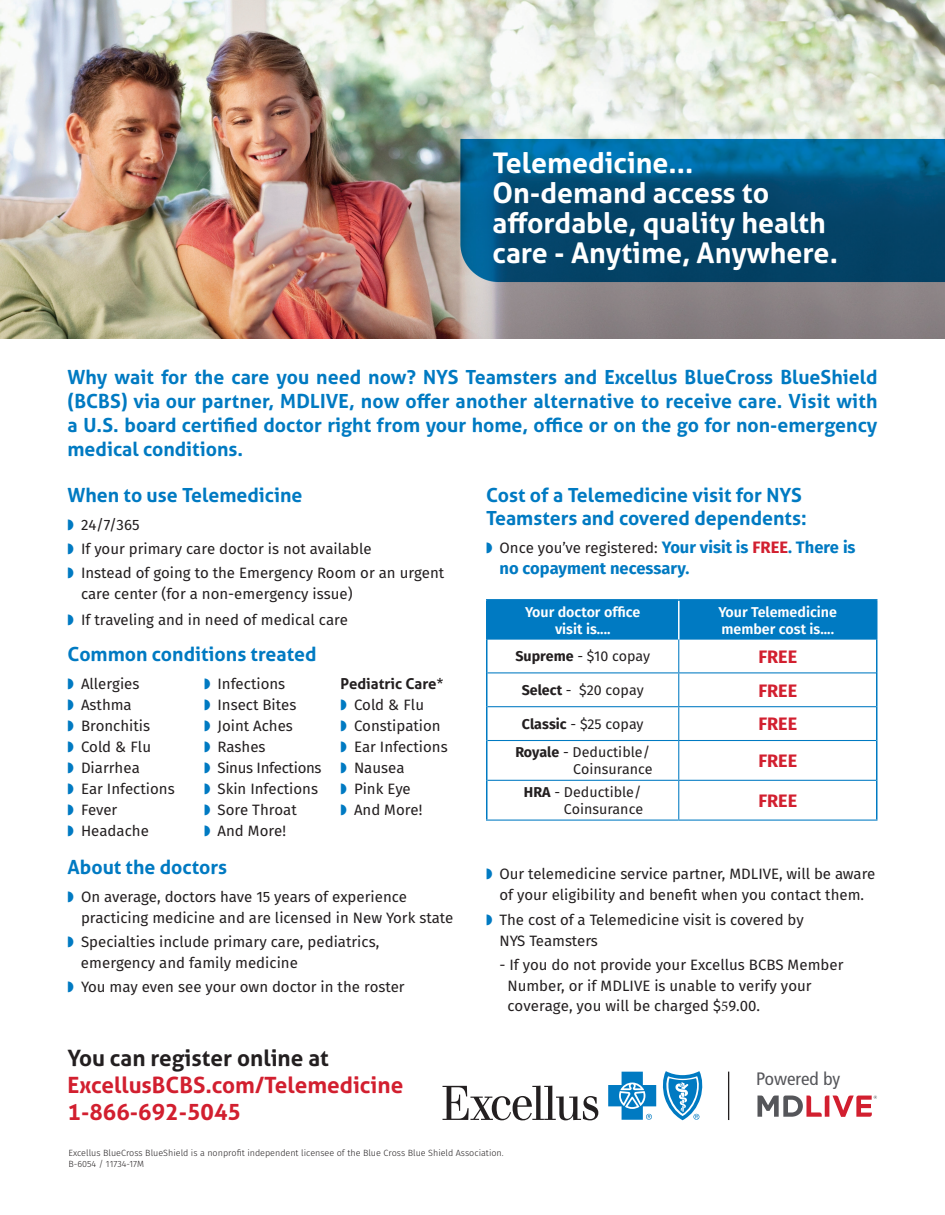
<style>
.page{position:relative;width:945px;height:1215px;background:#fff}
.page>*{position:absolute;margin:0;border:0;box-sizing:border-box;transform-origin:0 0}
.t1{font:700 28.5px/30px "Aller Typo";color:#fff}
.t2{font:700 22.5px/27px "Aller Typo";color:#d21f2f}
.t3{font:700 22.5px "Aller Typo";color:#231f20}
.t4{font:700 19.5px/24px "Aller Typo";color:#007ac2;text-align:justify}
.t5{font:700 18px "Fira Sans";color:#d21f2f}
.t6{font:condensed 18px "Frutiger";color:#55565a;scale:1.06 1}
.t7{font:700 16.5px "Fira Sans";color:#007ac2}
.t8{font:15px/21px "Fira Sans";color:#231f20}
.t9{font:700 15px "Aller Typo";color:#231f20}
.t10{font:14.25px/17.1px "Fira Sans";color:#231f20;text-align:right}
.t11{font:600 14.25px/17.1px "Fira Sans";color:#fff;text-align:center}
.t12{font:300 9px/10.8px "Fira Sans";color:#231f20}
.s1{font-family:"Fira Sans";font-weight:400}
.s2{font-weight:700;font-size:16.5px;color:#007ac2}
.s3{font-weight:700;font-size:16.5px;color:#d21f2f}
.s4{font-weight:700}
.s5{font-family:"Minion Pro"}
</style>
<div class="page">
<img style="left:0;top:0;width:945px;height:339px">
<hr style="left:728px;top:1072px;width:1px;height:48px;background:#231f20">
<svg style="left:443px;top:1086px;width:155px;height:34px"></svg>
<svg style="left:608px;top:1072px;width:48px;height:48px"></svg>
<svg style="left:662px;top:1071px;width:41px;height:49px"></svg>
<svg style="left:758px;top:1096px;width:119px;height:21px"></svg>
<div style="left:488px;top:601px;width:388px;height:39px;background:#007ac2"></div>
<hr style="left:678px;top:601px;width:2px;height:39px;background:#fff">
<hr style="left:486px;top:640px;width:2px;height:33px;background:#007ac2">
<hr style="left:876px;top:640px;width:2px;height:33px;background:#007ac2">
<hr style="left:486px;top:673px;width:2px;height:34px;background:#007ac2">
<hr style="left:876px;top:673px;width:2px;height:34px;background:#007ac2">
<hr style="left:486px;top:707px;width:2px;height:34px;background:#007ac2">
<hr style="left:876px;top:707px;width:2px;height:34px;background:#007ac2">
<hr style="left:486px;top:741px;width:2px;height:39px;background:#007ac2">
<hr style="left:876px;top:741px;width:2px;height:39px;background:#007ac2">
<hr style="left:486px;top:780px;width:2px;height:40px;background:#007ac2">
<hr style="left:876px;top:780px;width:2px;height:40px;background:#007ac2">
<hr style="left:678px;top:640px;width:1px;height:32px;background:#007ac2">
<hr style="left:678px;top:673px;width:1px;height:33px;background:#007ac2">
<hr style="left:678px;top:707px;width:1px;height:33px;background:#007ac2">
<hr style="left:678px;top:741px;width:1px;height:39px;background:#007ac2">
<hr style="left:678px;top:781px;width:1px;height:39px;background:#007ac2">
<hr style="left:486px;top:599px;width:193px;height:2px;background:#007ac2">
<hr style="left:486px;top:601px;width:2px;height:39px;background:#007ac2">
<hr style="left:679px;top:599px;width:198px;height:2px;background:#007ac2">
<hr style="left:876px;top:601px;width:2px;height:39px;background:#007ac2">
<hr style="left:488px;top:672px;width:191px;height:1px;background:#007ac2">
<hr style="left:679px;top:672px;width:197px;height:1px;background:#007ac2">
<hr style="left:488px;top:706px;width:191px;height:1px;background:#007ac2">
<hr style="left:679px;top:706px;width:197px;height:1px;background:#007ac2">
<hr style="left:488px;top:740px;width:191px;height:1px;background:#007ac2">
<hr style="left:679px;top:740px;width:197px;height:1px;background:#007ac2">
<hr style="left:488px;top:780px;width:191px;height:1px;background:#007ac2">
<hr style="left:679px;top:780px;width:197px;height:1px;background:#007ac2">
<hr style="left:486px;top:820px;width:193px;height:1px;background:#007ac2">
<hr style="left:679px;top:820px;width:198px;height:1px;background:#007ac2">
<h1 class="t1" style="left:492px;top:147px;width:347px">Telemedicine...<br>On-demand access to affordable, quality health care - Anytime, Anywhere.</h1>
<p class="t4" style="left:68px;top:365px;width:812px">Why wait for the care you need now? NYS Teamsters and Excellus BlueCross BlueShield (BCBS) via our partner, MDLIVE, now offer another alternative to receive care. Visit with a U.S. board certified doctor right from your home, office or on the go for non-emergency medical conditions.</p>
<h3 class="t4" style="left:68px;top:483px;width:237px">When to use Telemedicine</h3>
<p class="t8" style="left:81px;top:512px;width:365px;line-height:24.3px">24/7/365<br>If your primary care doctor is not available<br>Instead of going to the Emergency Room or an urgent</p>
<p class="t8" style="left:81px;top:581px;width:273px;line-height:25.8px">care center (for a non-emergency issue)<br>If traveling and in need of medical care</p>
<h3 class="t4" style="left:68px;top:642px;width:251px">Common conditions treated</h3>
<p class="t8" style="left:81px;top:673px;width:95px">Allergies<br>Asthma<br>Bronchitis<br>Cold &amp; Flu<br>Diarrhea<br>Ear Infections<br>Fever<br>Headache</p>
<p class="t8" style="left:218px;top:673px;width:106px">Infections<br>Insect Bites<br>Joint Aches<br>Rashes<br>Sinus Infections<br>Skin Infections<br>Sore Throat<br>And More!</p>
<p class="t9" style="left:341px;top:674px;width:104px">Pediatric Care<span class="s1">*</span></p>
<p class="t8" style="left:354px;top:694px;width:95px">Cold &amp; Flu<br>Constipation<br>Ear Infections<br>Nausea<br>Pink Eye<br>And More!</p>
<h3 class="t4" style="left:68px;top:855px;width:161px">About the doctors</h3>
<p class="t8" style="left:81px;top:886px;width:374px">On average, doctors have 15 years of experience practicing medicine and are licensed in New York state</p>
<p class="t8" style="left:81px;top:931px;width:300px">Specialties include primary care, pediatrics, emergency and family medicine</p>
<p class="t8" style="left:81px;top:976px;width:325px">You may even see your own doctor in the roster</p>
<h2 class="t3" style="left:68px;top:1044px;width:263px">You can register online at</h2>
<h2 class="t2" style="left:68px;top:1071px;width:337px">ExcellusBCBS.com/Telemedicine<br>1-866-692-5045</h2>
<h3 class="t4" style="left:486px;top:483px;width:322px;line-height:23.4px">Cost of a Telemedicine visit for NYS<br>Teamsters and covered dependents:</h3>
<p class="t8" style="left:500px;top:537px;width:358px">Once you’ve registered: <span class="s2">Your visit is</span> <span class="s3">FREE</span><span class="s2">. There is</span></p>
<p class="t7" style="left:499px;top:557px;width:191px">no copayment necessary.</p>
<p class="t11" style="left:525px;top:603px;width:117px">Your doctor office visit is....</p>
<p class="t11" style="left:718px;top:603px;width:120px;text-align:left">Your Telemedicine member cost is....</p>
<p class="t10" style="left:515px;top:648px;width:136px"><span class="s4">Supreme</span> - $10 copay</p>
<p class="t5" style="left:758px;top:644px;width:40px">FREE</p>
<p class="t10" style="left:522px;top:682px;width:123px"><span class="s4">Select</span> - $20 copay</p>
<p class="t5" style="left:758px;top:678px;width:40px">FREE</p>
<p class="t10" style="left:522px;top:715px;width:123px"><span class="s4">Classic</span> - $25 copay</p>
<p class="t5" style="left:758px;top:711px;width:40px">FREE</p>
<p class="t10" style="left:515px;top:744px;width:139px"><span class="s4">Royale</span> - Deductible/<br>Coinsurance</p>
<p class="t5" style="left:758px;top:748px;width:40px">FREE</p>
<p class="t10" style="left:524px;top:783px;width:121px"><span class="s4">HRA</span> - Deductible/<br>Coinsurance</p>
<p class="t5" style="left:758px;top:788px;width:40px">FREE</p>
<p class="t8" style="left:500px;top:864px;width:378px">Our telemedicine service partner, MDLIVE, will be aware of your eligibility and benefit when you contact them.</p>
<p class="t8" style="left:500px;top:909px;width:306px">The cost of a Telemedicine visit is covered by<br>NYS Teamsters</p>
<p class="t8" style="left:507px;top:954px;width:338px;text-indent:-8px">- If you do not provide your Excellus BCBS Member<br>Number, or if MDLIVE is unable to verify your coverage, you will be charged $<span class="s5">5</span>9.00.</p>
<p class="t6" style="left:756px;top:1068px;width:81px">Powered by</p>
<p class="t12" style="left:69px;top:1148px;width:437px">Excellus BlueCross BlueShield is a nonprofit independent licensee of the Blue Cross Blue Shield Association.<br>B-6054 / 11734-17M</p>
</div>
